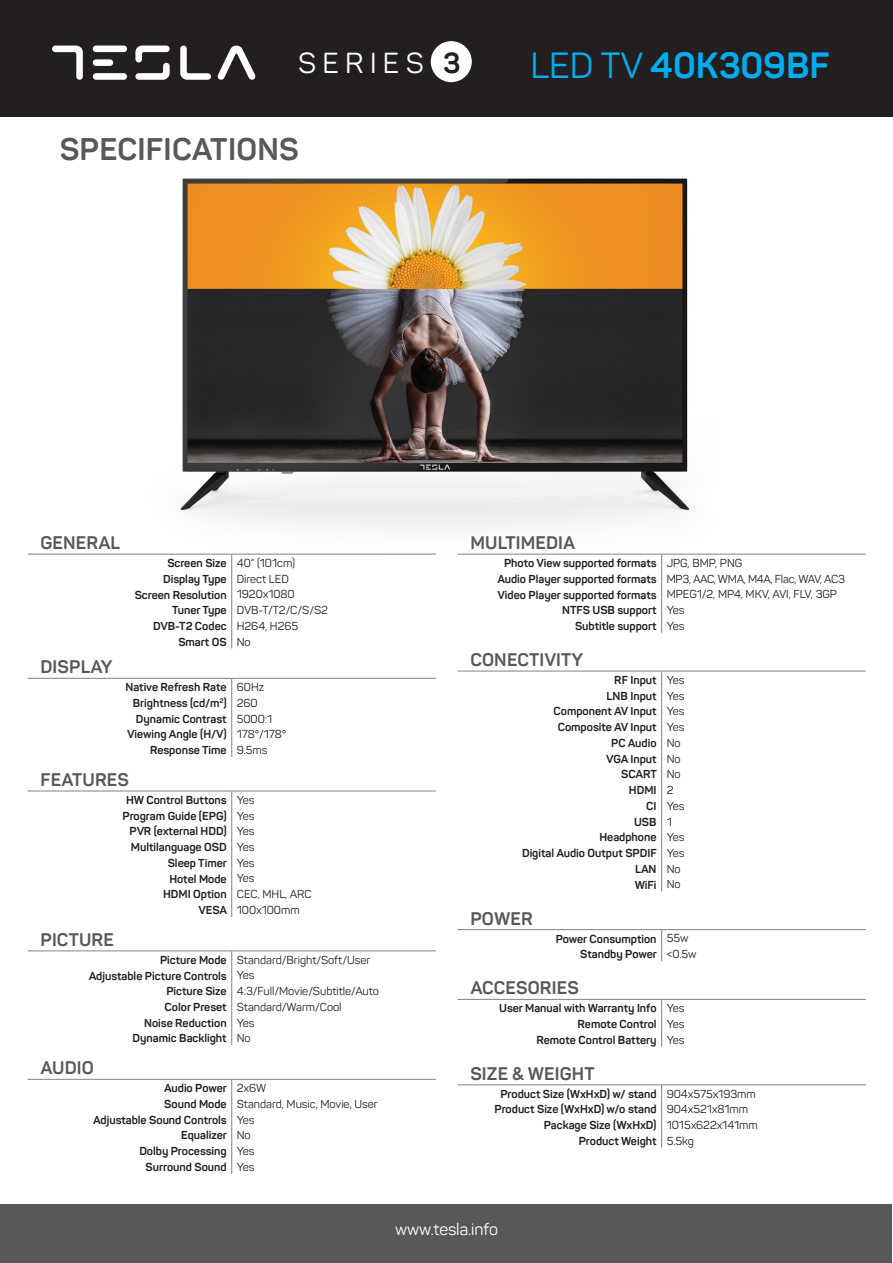
<style>
.page{position:relative;width:893px;height:1263px;background:#fff}
.page>*{position:absolute;margin:0;border:0;box-sizing:border-box;transform-origin:0 0}
.t1{font:700 36px "Panton";color:#00aeef}
.t2{font:700 30.9px "Panton";letter-spacing:.01em;color:#57585a}
.t3{font:28.65px "Panton";letter-spacing:.225em;color:#fff}
.t4{font:700 18px "Panton";letter-spacing:.01em;color:#57585a}
.t5{font:16.5px "Panton";color:#fff}
.t6{font:700 11.4px/15.8px "Panton";color:#231f20}
.t7{font:11.4px "Panton";color:#231f20}
.t8{font:11.4px "Panton";letter-spacing:-.02em;color:#231f20}
.s1{font-weight:700;color:#231f20}
.s2{font-weight:400}
.s3{font-weight:700}
</style>
<div class="page">
<img style="left:120px;top:178px;width:600px;height:377px">
<svg style="left:232px;top:555px;width:204px;height:619px"></svg>
<svg style="left:231px;top:555px;width:1px;height:93px"></svg>
<svg style="left:231px;top:679px;width:1px;height:78px"></svg>
<svg style="left:231px;top:792px;width:1px;height:125px"></svg>
<svg style="left:231px;top:951px;width:1px;height:94px"></svg>
<svg style="left:231px;top:1080px;width:1px;height:94px"></svg>
<hr style="left:28px;top:554px;width:204px;height:1px;background:#808285">
<hr style="left:232px;top:554px;width:204px;height:1px;background:#808285">
<hr style="left:28px;top:678px;width:204px;height:1px;background:#808285">
<hr style="left:232px;top:678px;width:204px;height:1px;background:#808285">
<hr style="left:28px;top:791px;width:204px;height:1px;background:#808285">
<hr style="left:232px;top:791px;width:204px;height:1px;background:#808285">
<hr style="left:28px;top:950px;width:204px;height:1px;background:#808285">
<hr style="left:232px;top:950px;width:204px;height:1px;background:#808285">
<hr style="left:28px;top:1079px;width:204px;height:1px;background:#808285">
<hr style="left:232px;top:1079px;width:204px;height:1px;background:#808285">
<svg style="left:662px;top:555px;width:204px;height:593px"></svg>
<hr style="left:458px;top:929px;width:204px;height:1px;background:#808285">
<hr style="left:662px;top:929px;width:204px;height:1px;background:#808285">
<svg style="left:661px;top:555px;width:1px;height:78px"></svg>
<svg style="left:661px;top:672px;width:1px;height:219px"></svg>
<svg style="left:661px;top:930px;width:1px;height:31px"></svg>
<svg style="left:661px;top:1000px;width:1px;height:46px"></svg>
<svg style="left:661px;top:1085px;width:1px;height:63px"></svg>
<hr style="left:458px;top:554px;width:204px;height:1px;background:#808285">
<hr style="left:662px;top:554px;width:204px;height:1px;background:#808285">
<hr style="left:458px;top:1084px;width:204px;height:1px;background:#808285">
<hr style="left:662px;top:1084px;width:204px;height:1px;background:#808285">
<hr style="left:458px;top:671px;width:204px;height:1px;background:#808285">
<hr style="left:662px;top:671px;width:204px;height:1px;background:#808285">
<hr style="left:458px;top:999px;width:204px;height:1px;background:#808285">
<hr style="left:662px;top:999px;width:204px;height:1px;background:#808285">
<div style="left:0;top:0;width:893px;height:117px;background:#231f20"></div>
<div style="left:1px;top:1204px;width:891px;height:58px;background:#57585a"></div>
<div style="left:431px;top:41px;width:41px;height:41px;background:#fff;border-radius:50%"></div>
<svg style="left:218px;top:46px;width:38px;height:34px"></svg>
<svg style="left:52px;top:46px;width:31px;height:34px"></svg>
<svg style="left:135px;top:46px;width:35px;height:34px"></svg>
<svg style="left:180px;top:46px;width:31px;height:34px"></svg>
<div style="left:93px;top:46px;width:34px;height:6px;background:#fff;border-radius:3px"></div>
<div style="left:93px;top:59px;width:20px;height:7px;background:#fff;border-radius:3px"></div>
<div style="left:93px;top:73px;width:34px;height:7px;background:#fff;border-radius:3px"></div>
<h3 class="t3" style="left:298px;top:45px;width:164px">SERIES <span class="s1">3</span></h3>
<h1 class="t1" style="left:530px;top:43px;width:301px"><span class="s2">LED TV</span> 40K309BF</h1>
<h2 class="t2" style="left:60px;top:130px;width:241px">SPECIFICATIONS</h2>
<h3 class="t4" style="left:40px;top:532px;width:81px">GENERAL</h3>
<h3 class="t4" style="left:40px;top:656px;width:73px">DISPLAY</h3>
<p class="t6" style="left:167px;top:555px;width:129px">Screen Size <span class="s2">40” (101cm)</span></p>
<p class="t6" style="left:163px;top:571px;width:127px">Display Type <span class="s2">Direct LED</span></p>
<p class="t6" style="left:135px;top:587px;width:162px">Screen Resolution <span class="s2">1920x1080</span></p>
<p class="t7" style="left:172px;top:603px;width:157px"><span class="s3">Tuner Type</span> DVB-T/T2/C/S/S2</p>
<p class="t6" style="left:153px;top:618px;width:147px">DVB-T2 Codec <span class="s2">H264, H265</span></p>
<p class="t6" style="left:178px;top:634px;width:74px">Smart OS <span class="s2">No</span></p>
<p class="t6" style="left:125px;top:679px;width:140px">Native Refresh Rate <span class="s2">60Hz</span></p>
<p class="t6" style="left:133px;top:695px;width:126px">Brightness (cd/m<sup>2</sup>) <span class="s2">260</span></p>
<p class="t6" style="left:136px;top:711px;width:138px">Dynamic Contrast <span class="s2">5000:1</span></p>
<p class="t6" style="left:127px;top:726px;width:161px">Viewing Angle (H/V) <span class="s2">178°/178°</span></p>
<p class="t6" style="left:150px;top:742px;width:119px">Response Time <span class="s2">9.5ms</span></p>
<h3 class="t4" style="left:40px;top:768px;width:90px">FEATURES</h3>
<p class="t6" style="left:126px;top:792px;width:130px">HW Control Buttons <span class="s2">Yes</span></p>
<p class="t6" style="left:123px;top:808px;width:134px">Program Guide (EPG) <span class="s2">Yes</span></p>
<p class="t6" style="left:130px;top:823px;width:126px">PVR (external HDD) <span class="s2">Yes</span></p>
<p class="t6" style="left:131px;top:839px;width:125px">Multilanguage OSD <span class="s2">Yes</span></p>
<p class="t6" style="left:168px;top:855px;width:88px">Sleep Timer <span class="s2">Yes</span></p>
<p class="t6" style="left:169px;top:871px;width:87px">Hotel Mode <span class="s2">Yes</span></p>
<p class="t7" style="left:163px;top:887px;width:150px"><span class="s3">HDMI Option</span> CEC, MHL, ARC</p>
<p class="t7" style="left:199px;top:903px;width:103px"><span class="s3">VESA</span> 100x100mm</p>
<h3 class="t4" style="left:40px;top:928px;width:75px">PICTURE</h3>
<p class="t7" style="left:160px;top:953px;width:212px"><span class="s3">Picture Mode</span> Standard/Bright/Soft/User</p>
<p class="t6" style="left:89px;top:967px;width:167px">Adjustable Picture Controls <span class="s2">Yes</span></p>
<p class="t7" style="left:166px;top:984px;width:214px"><span class="s3">Picture Size</span> 4:3/Full/Movie/Subtitle/Auto</p>
<p class="t7" style="left:165px;top:1000px;width:179px"><span class="s3">Color Preset</span> Standard/Warm/Cool</p>
<p class="t6" style="left:144px;top:1015px;width:112px">Noise Reduction <span class="s2">Yes</span></p>
<p class="t6" style="left:133px;top:1030px;width:120px">Dynamic Backlight <span class="s2">No</span></p>
<h3 class="t4" style="left:40px;top:1057px;width:55px">AUDIO</h3>
<p class="t6" style="left:164px;top:1080px;width:104px">Audio Power <span class="s2">2x6W</span></p>
<p class="t7" style="left:164px;top:1097px;width:215px"><span class="s3">Sound Mode</span> Standard, Music, Movie, User</p>
<p class="t6" style="left:93px;top:1112px;width:163px">Adjustable Sound Controls <span class="s2">Yes</span></p>
<p class="t6" style="left:181px;top:1127px;width:71px">Equalizer <span class="s2">No</span></p>
<p class="t6" style="left:139px;top:1143px;width:117px">Dolby Processing <span class="s2">Yes</span></p>
<p class="t6" style="left:146px;top:1159px;width:110px">Surround Sound <span class="s2">Yes</span></p>
<h3 class="t4" style="left:470px;top:532px;width:106px">MULTIMEDIA</h3>
<p class="t6" style="left:504px;top:555px;width:240px">Photo View supported formats <span class="s2">JPG, BMP, PNG</span></p>
<p class="t8" style="left:497px;top:572px;width:349px"><span class="s3">Audio Player supported formats</span> MP3, AAC, WMA, M4A, Flac, WAV, AC3</p>
<p class="t6" style="left:498px;top:587px;width:341px">Video Player supported formats <span class="s2">MPEG1/2, MP4, MKV, AVI, FLV, 3GP</span></p>
<p class="t6" style="left:562px;top:602px;width:124px">NTFS USB support <span class="s2">Yes</span></p>
<p class="t6" style="left:575px;top:618px;width:111px">Subtitle support <span class="s2">Yes</span></p>
<h3 class="t4" style="left:470px;top:648px;width:114px">CONECTIVITY</h3>
<p class="t6" style="left:614px;top:672px;width:72px">RF Input <span class="s2">Yes</span></p>
<p class="t6" style="left:606px;top:688px;width:79px">LNB Input <span class="s2">Yes</span></p>
<p class="t6" style="left:553px;top:703px;width:132px">Component AV Input <span class="s2">Yes</span></p>
<p class="t6" style="left:558px;top:719px;width:128px">Composite AV Input <span class="s2">Yes</span></p>
<p class="t6" style="left:611px;top:735px;width:71px">PC Audio <span class="s2">No</span></p>
<p class="t6" style="left:606px;top:751px;width:76px">VGA Input <span class="s2">No</span></p>
<p class="t6" style="left:621px;top:766px;width:61px">SCART <span class="s2">No</span></p>
<p class="t6" style="left:629px;top:782px;width:46px">HDMI <span class="s2">2</span></p>
<p class="t7" style="left:646px;top:799px;width:40px"><span class="s3">CI</span> Yes</p>
<p class="t6" style="left:634px;top:814px;width:39px">USB <span class="s2">1</span></p>
<p class="t6" style="left:599px;top:829px;width:87px">Headphone <span class="s2">Yes</span></p>
<p class="t6" style="left:522px;top:845px;width:164px">Digital Audio Output SPDIF <span class="s2">Yes</span></p>
<p class="t6" style="left:635px;top:861px;width:47px">LAN <span class="s2">No</span></p>
<p class="t6" style="left:635px;top:877px;width:47px">WiFi <span class="s2">No</span></p>
<h3 class="t4" style="left:470px;top:907px;width:64px">POWER</h3>
<p class="t6" style="left:580px;top:930px;width:118px;text-indent:-25px">Power Consumption <span class="s2">55w<br></span>Standby Power <span class="s2">&lt;0.5w</span></p>
<h3 class="t4" style="left:470px;top:977px;width:110px">ACCESORIES</h3>
<p class="t6" style="left:499px;top:1000px;width:187px;text-align:right">User Manual with Warranty Info <span class="s2">Yes<br></span>Remote Control <span class="s2">Yes<br></span>Remote Control Battery <span class="s2">Yes</span></p>
<h3 class="t4" style="left:470px;top:1062px;width:126px">SIZE &amp; WEIGHT</h3>
<p class="t6" style="left:500px;top:1086px;width:257px">Product Size (WxHxD) w/ stand <span class="s2">904x575x193mm</span></p>
<p class="t6" style="left:495px;top:1101px;width:255px">Product Size (WxHxD) w/o stand <span class="s2">904x521x81mm</span></p>
<p class="t6" style="left:544px;top:1117px;width:215px">Package Size (WxHxD) <span class="s2">1015x622x141mm</span></p>
<p class="t6" style="left:579px;top:1133px;width:117px">Product Weight <span class="s2">5.5kg</span></p>
<h3 class="t5" style="left:395px;top:1219px;width:104px">www.tesla.info</h3>
</div>
